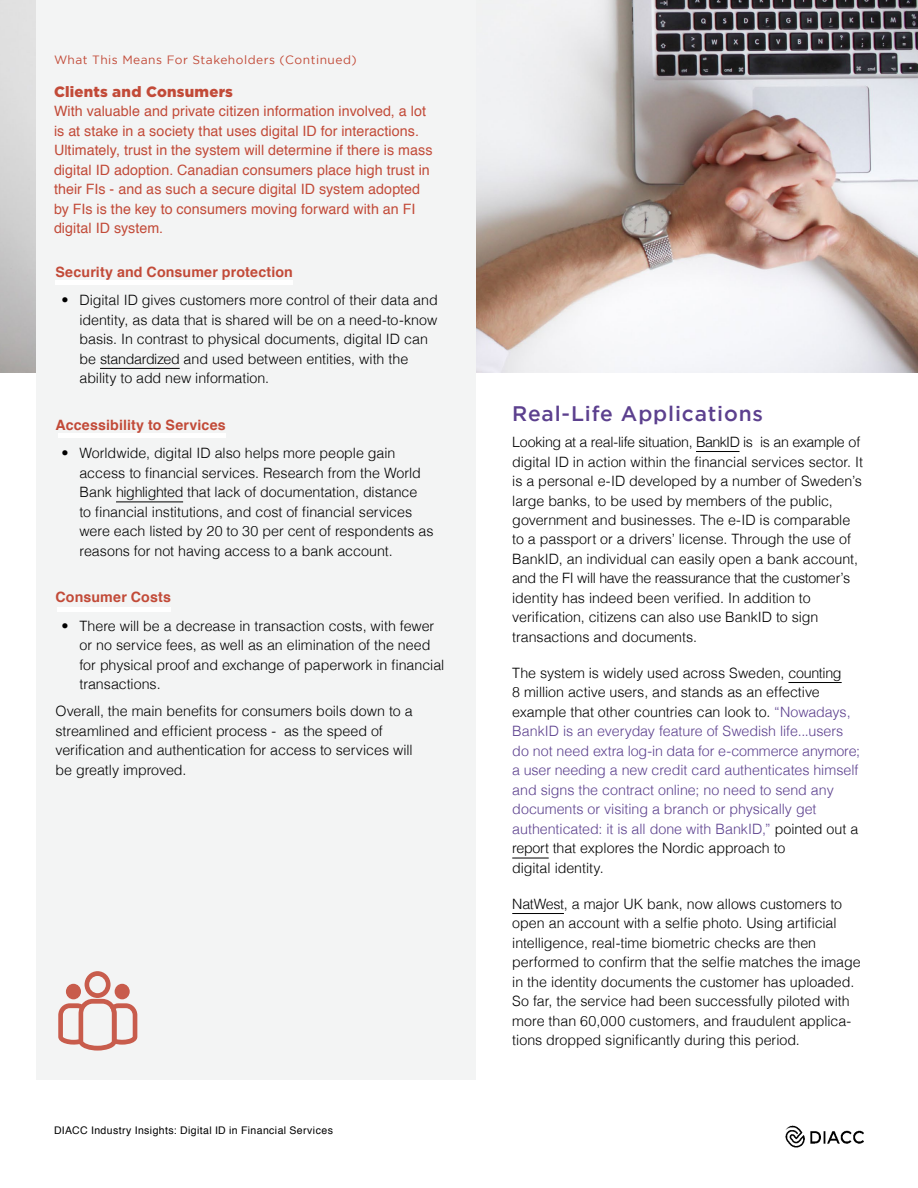
<style>
.page{position:relative;width:918px;height:1188px;background:#fff}
.page>*{position:absolute;margin:0;border:0;box-sizing:border-box;transform-origin:0 0}
.t1{font:500 21px "Gotham";letter-spacing:.04em;color:#5c408e}
.t2{font:900 15px "Gotham";letter-spacing:.015em;color:#c24a38}
.t3{font:300 14.25px/19.5px "Helvetica";color:#000}
.t4{font:300 14.25px/19.5px "Helvetica";letter-spacing:-.005em;color:#5c408e}
.t5{font:14.25px/19.5px "Helvetica";letter-spacing:.005em;color:#c24a38}
.t6{font:700 14.25px "Helvetica";letter-spacing:.01em;color:#c24a38}
.t7{font:12px "Gotham";letter-spacing:.04em;color:#c24a38}
.t8{font:10.5px "Helvetica";letter-spacing:.035em;color:#000}
.s1{color:#000}
</style>
<div class="page">
<img style="left:0;top:0;width:918px;height:373px">
<img style="left:785px;top:1125px;width:79px;height:23px">
<div style="left:36px;top:0;width:439px;height:1080px;background:#f3f4f4"></div>
<hr style="left:100px;top:368px;width:80px;height:1px;background:#000">
<hr style="left:116px;top:502px;width:67px;height:1px;background:#000">
<hr style="left:56px;top:281px;width:237px;height:4px;background:#fff">
<div style="left:58px;top:433px;width:168px;height:5px;background:#fff"></div>
<div style="left:57px;top:607px;width:114px;height:5px;background:#fff"></div>
<hr style="left:696px;top:451px;width:44px;height:1px;background:#000">
<hr style="left:788px;top:682px;width:54px;height:1px;background:#000">
<hr style="left:512px;top:858px;width:37px;height:1px;background:#000">
<hr style="left:512px;top:913px;width:52px;height:1px;background:#000">
<svg style="left:58px;top:971px;width:79px;height:80px"></svg>
<p class="t7" style="left:54px;top:52px;width:304px">What This Means For Stakeholders (Continued)</p>
<p class="t2" style="left:54px;top:83px;width:181px">Clients and Consumers</p>
<p class="t5" style="left:54px;top:102px;width:380px">With valuable and private citizen information involved, a lot is at stake in a society that uses digital ID for interactions.<br>Ultimately, trust in the system will determine if there is mass digital ID adoption. Canadian consumers place high trust in their FIs - and as such a secure digital ID system adopted by FIs is the key to consumers moving forward with an FI digital ID system.</p>
<p class="t6" style="left:56px;top:260px;width:239px">Security and Consumer protection</p>
<p class="t3" style="left:79px;top:290px;width:360px;text-indent:-18px">• Digital ID gives customers more control of their data and identity, as data that is shared will be on a need-to-know basis. In contrast to physical documents, digital ID can be standardized and used between entities, with the ability to add new information.</p>
<p class="t6" style="left:56px;top:413px;width:172px">Accessibility to Services</p>
<p class="t3" style="left:79px;top:443px;width:356px;text-indent:-18px">• Worldwide, digital ID also helps more people gain access to financial services. Research from the World Bank highlighted that lack of documentation, distance<br>to financial institutions, and cost of financial services were each listed by 20 to 30 per cent of respondents as reasons for not having access to a bank account.</p>
<p class="t6" style="left:55px;top:586px;width:117px">Consumer Costs</p>
<p class="t3" style="left:79px;top:615px;width:366px;text-indent:-18px">• There will be a decrease in transaction costs, with fewer or no service fees, as well as an elimination of the need for physical proof and exchange of paperwork in financial transactions.</p>
<p class="t3" style="left:55px;top:701px;width:359px">Overall, the main benefits for consumers boils down to a streamlined and efficient process - as the speed of verification and authentication for access to services will be greatly improved.</p>
<p class="t8" style="left:54px;top:1122px;width:280px">DIACC Industry Insights: Digital ID in Financial Services</p>
<h1 class="t1" style="left:512px;top:400px;width:252px">Real-Life Applications</h1>
<p class="t3" style="left:512px;top:431px;width:352px">Looking at a real-life situation, BankID is is an example of digital ID in action within the financial services sector. It is a personal e-ID developed by a number of Sweden’s large banks, to be used by members of the public, government and businesses. The e-ID is comparable to a passport or a drivers’ license. Through the use of BankID, an individual can easily open a bank account, and the FI will have the reassurance that the customer’s identity has indeed been verified. In addition to verification, citizens can also use BankID to sign transactions and documents.</p>
<p class="t4" style="left:512px;top:662px;width:349px"><span class="s1">The system is widely used across Sweden, counting<br>8 million active users, and stands as an effective example that other countries can look to.</span> “Nowadays, BankID is an everyday feature of Swedish life...users do not need extra log-in data for e-commerce anymore; a user needing a new credit card authenticates himself and signs the contract online; no need to send any documents or visiting a branch or physically get authenticated: it is all done with BankID,” <span class="s1">pointed out a report that explores the Nordic approach to<br>digital identity.</span></p>
<p class="t3" style="left:512px;top:893px;width:350px">NatWest, a major UK bank, now allows customers to open an account with a selfie photo. Using artificial intelligence, real-time biometric checks are then performed to confirm that the selfie matches the image in the identity documents the customer has uploaded.<br>So far, the service had been successfully piloted with more than 60,000 customers, and fraudulent applica&shy;tions dropped significantly during this period.</p>
</div>
